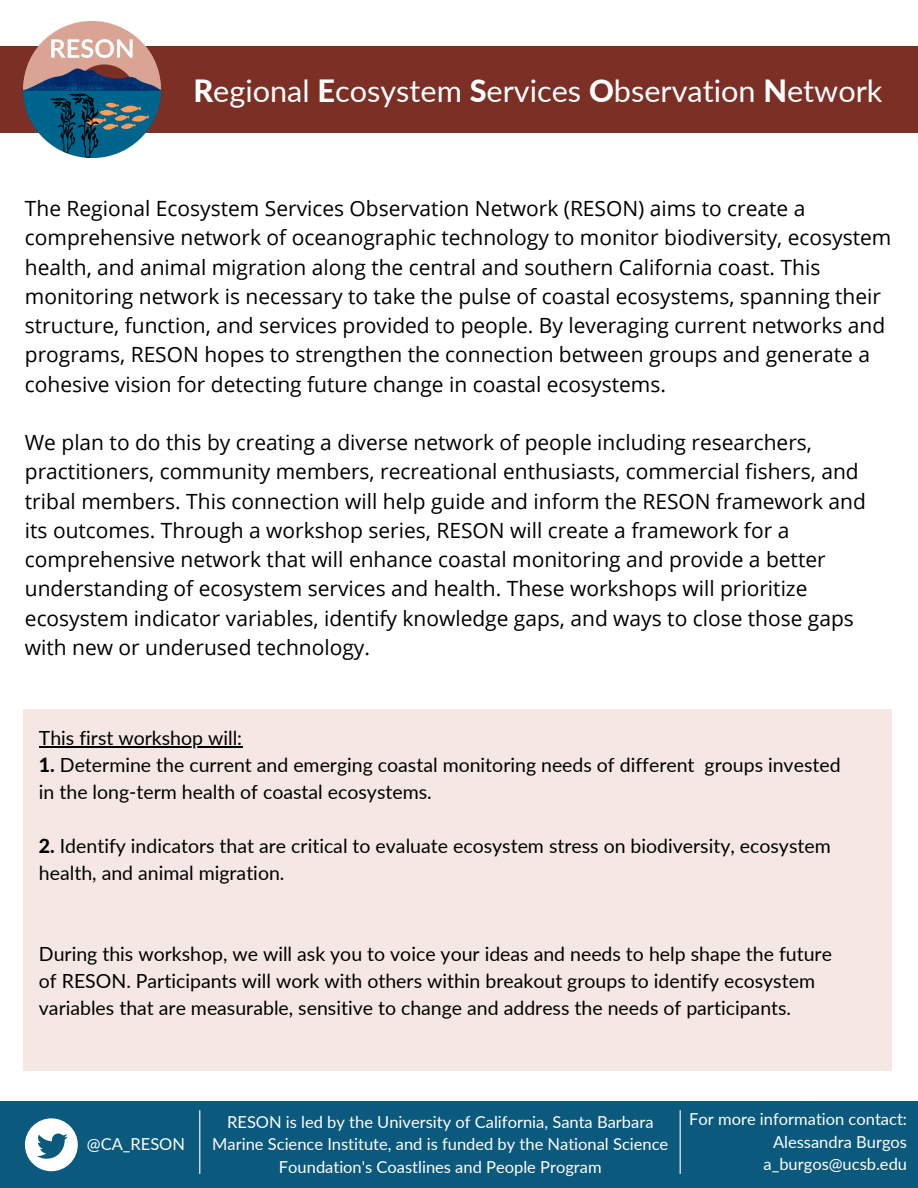
<style>
.page{position:relative;width:918px;height:1188px;background:#fff}
.page>*{position:absolute;margin:0;border:0;box-sizing:border-box;transform-origin:0 0}
.t1{font:30.6px "Lato";color:#fff}
.t2{font:21px/29.2px "Open Sans";color:#000}
.t3{font:19.5px/27px "Lato";color:#000}
.t4{font:16.5px/22.5px "Lato";color:#fff;text-align:center}
.s1{font-weight:800}
</style>
<div class="page">
<div style="left:0;top:46px;width:918px;height:87px;background:#7c2f25"></div>
<img style="left:23px;top:21px;width:138px;height:136px">
<div style="left:0;top:1102px;width:918px;height:86px;background:#0b597c"></div>
<svg style="left:25px;top:1118px;width:53px;height:53px"></svg>
<div style="left:23px;top:709px;width:869px;height:361px;background:#f5e8e4"></div>
<hr style="left:39px;top:746px;width:203px;height:2px;background:#000">
<hr style="left:199px;top:1111px;width:1px;height:63px;background:#fff">
<hr style="left:680px;top:1111px;width:1px;height:63px;background:#fff">
<p class="t1" style="left:193px;top:72px;width:691px"><span class="s1">R</span>egional <span class="s1">E</span>cosystem <span class="s1">S</span>ervices <span class="s1">O</span>bservation <span class="s1">N</span>etwork</p>
<p class="t2" style="left:25px;top:193px;width:868px">The Regional Ecosystem Services Observation Network (RESON) aims to create a comprehensive network of oceanographic technology to monitor biodiversity, ecosystem health, and animal migration along the central and southern California coast. This monitoring network is necessary to take the pulse of coastal ecosystems, spanning their structure, function, and services provided to people. By leveraging current networks and programs, RESON hopes to strengthen the connection between groups and generate a cohesive vision for detecting future change in coastal ecosystems.</p>
<p class="t2" style="left:25px;top:427px;width:842px">We plan to do this by creating a diverse network of people including researchers, practitioners, community members, recreational enthusiasts, commercial fishers, and tribal members. This connection will help guide and inform the RESON framework and its outcomes. Through a workshop series, RESON will create a framework for a comprehensive network that will enhance coastal monitoring and provide a better understanding of ecosystem services and health. These workshops will prioritize ecosystem indicator variables, identify knowledge gaps, and ways to close those gaps with new or underused technology.</p>
<p class="t3" style="left:39px;top:724px;width:205px">This first workshop will:</p>
<p class="t3" style="left:39px;top:751px;width:803px"><span class="s1">1.</span> Determine the current and emerging coastal monitoring needs of different groups invested in the long-term health of coastal ecosystems.</p>
<p class="t3" style="left:39px;top:832px;width:793px"><span class="s1">2.</span> Identify indicators that are critical to evaluate ecosystem stress on biodiversity, ecosystem health, and animal migration.</p>
<p class="t3" style="left:39px;top:940px;width:795px">During this workshop, we will ask you to voice your ideas and needs to help shape the future of RESON. Participants will work with others within breakout groups to identify ecosystem variables that are measurable, sensitive to change and address the needs of participants.</p>
<p class="t4" style="left:87px;top:1133px;width:100px">@CA_RESON</p>
<p class="t4" style="left:212px;top:1110px;width:458px">RESON is led by the University of California, Santa Barbara<br>Marine Science Institute, and is funded by the National Science<br>Foundation's Coastlines and People Program</p>
<p class="t4" style="left:689px;top:1108px;width:219px">For more information contact:</p>
<p class="t4" style="left:773px;top:1130px;width:136px">Alessandra Burgos</p>
<p class="t4" style="left:764px;top:1153px;width:145px">a_burgos@ucsb.edu</p>
</div>
